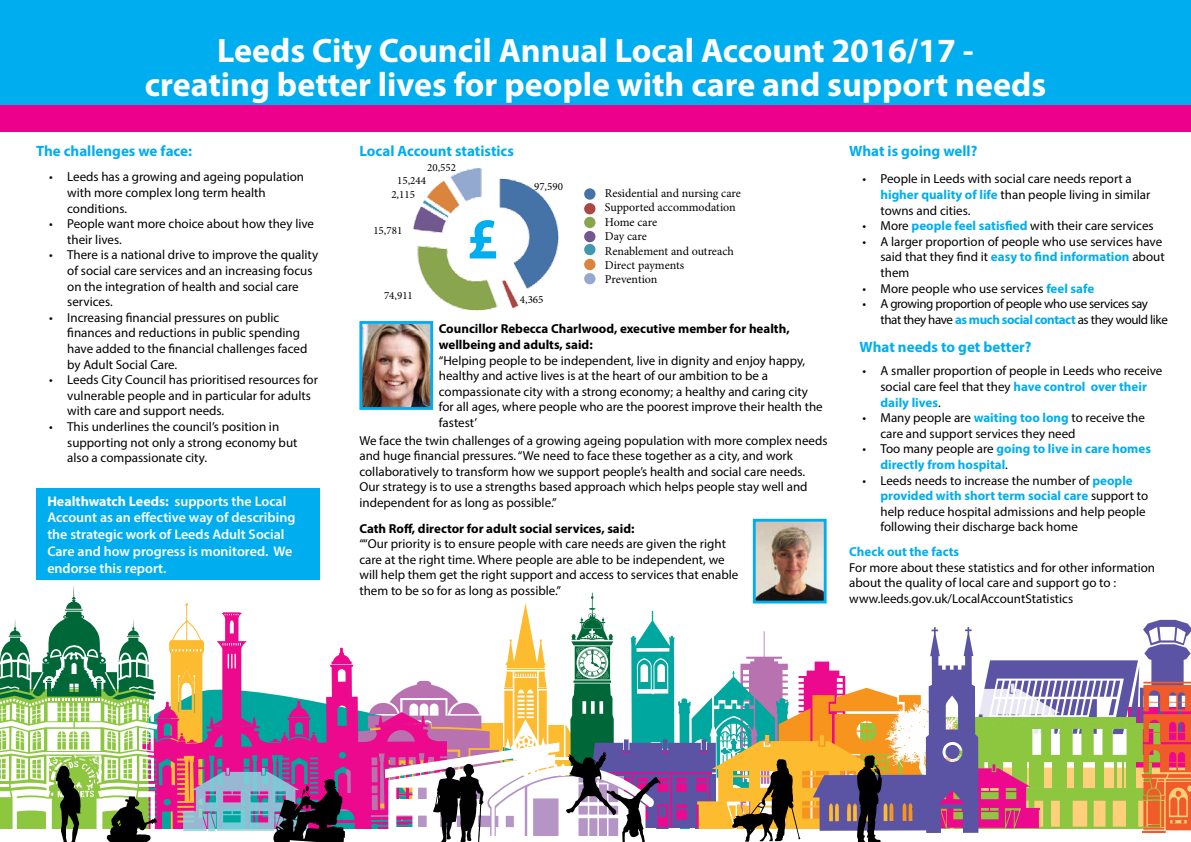
<style>
.page{position:relative;width:1191px;height:842px;background:#fff}
.page>*{position:absolute;margin:0;border:0;box-sizing:border-box;transform-origin:0 0}
.t1{font:700 58px "Myriad Pro";color:#00aeef}
.t2{font:700 34px/35px "Myriad Pro";color:#fff;text-align:center}
.t3{font:700 15px "Myriad Pro";color:#00aeef}
.t4{font:600 14px/16.8px "Myriad Pro";color:#fff}
.t5{font:13px/15.6px "Myriad Pro";color:#000}
.t6{font:700 13px/15.6px "Myriad Pro";color:#000}
.t7{font:13px/15.6px "Myriad Pro";letter-spacing:-.03em;color:#000}
.t8{font:700 13px/15.6px "Myriad Pro";color:#00aeef}
.t9{font:12px/14.4px "Minion Pro";color:#000}
.t10{font:11px "Minion Pro";color:#000}
.s1{font-weight:700}
.s2{font-weight:700;color:#00aeef}
.s3{font-weight:400;color:#000}
</style>
<div class="page">
<div style="left:0;top:18px;width:1191px;height:114px;background:#ec008c"></div>
<div style="left:0;top:0;width:1191px;height:105px;background:#00aeef"></div>
<svg style="left:0;top:586px;width:1191px;height:256px"></svg>
<div style="left:36px;top:489px;width:283px;height:91px;background:#00aeef"></div>
<img style="left:363px;top:325px;width:66px;height:81px">
<div style="left:359px;top:321px;width:74px;height:89px;border:3px solid #00aeef"></div>
<img style="left:757px;top:523px;width:65px;height:76px">
<div style="left:753px;top:519px;width:73px;height:84px;border:3px solid #00aeef"></div>
<img style="left:413px;top:168px;width:146px;height:143px">
<div style="left:584px;top:188px;width:11px;height:12px;background:#4572a7;border-radius:50%"></div>
<div style="left:584px;top:203px;width:11px;height:11px;background:#aa4643;border-radius:50%"></div>
<div style="left:584px;top:217px;width:11px;height:11px;background:#89a54e;border-radius:50%"></div>
<div style="left:584px;top:231px;width:11px;height:11px;background:#71588f;border-radius:50%"></div>
<div style="left:584px;top:244px;width:11px;height:11px;background:#4198af;border-radius:50%"></div>
<div style="left:584px;top:259px;width:11px;height:11px;background:#db843d;border-radius:50%"></div>
<div style="left:584px;top:273px;width:11px;height:11px;background:#93a9cf;border-radius:50%"></div>
<h2 class="t2" style="left:145px;top:31px;width:902px">Leeds City Council Annual Local Account 2016/17 -<br>creating better lives for people with care and support needs</h2>
<p class="t3" style="left:36px;top:141px;width:158px">The challenges we face:</p>
<p class="t5" style="left:67px;top:169px;width:238px;text-indent:-18px">• Leeds has a growing and ageing population with more complex long term health conditions.</p>
<p class="t5" style="left:67px;top:216px;width:248px;text-indent:-18px">• People want more choice about how they live their lives.</p>
<p class="t5" style="left:67px;top:247px;width:252px;text-indent:-18px">• There is a national drive to improve the quality of social care services and an increasing focus on the integration of health and social care services.</p>
<p class="t5" style="left:67px;top:309px;width:242px;text-indent:-18px">• Increasing financial pressures on public finances and reductions in public spending have added to the financial challenges faced by Adult Social Care.</p>
<p class="t5" style="left:67px;top:372px;width:252px;text-indent:-18px">• Leeds City Council has prioritised resources for vulnerable people and in particular for adults with care and support needs.</p>
<p class="t5" style="left:67px;top:419px;width:232px;text-indent:-18px">• This underlines the council’s position in supporting not only a strong economy but also a compassionate city.</p>
<p class="t4" style="left:47px;top:492px;width:249px"><span class="s1">Healthwatch Leeds:</span> supports the Local Account as an effective way of describing the strategic work of Leeds Adult Social Care and how progress is monitored. We endorse this report.</p>
<p class="t3" style="left:359px;top:141px;width:156px">Local Account statistics</p>
<p class="t10" style="left:427px;top:161px;width:30px">20,552</p>
<p class="t10" style="left:397px;top:173px;width:30px">15,244</p>
<p class="t10" style="left:391px;top:188px;width:25px">2,115</p>
<p class="t10" style="left:373px;top:223px;width:30px">15,781</p>
<p class="t10" style="left:384px;top:288px;width:30px">74,911</p>
<h1 class="t1" style="left:467px;top:201px;width:34px">£</h1>
<p class="t10" style="left:534px;top:179px;width:30px">97,590</p>
<p class="t10" style="left:520px;top:292px;width:25px">4,365</p>
<p class="t9" style="left:605px;top:186px;width:137px">Residential and nursing care<br>Supported accommodation<br>Home care<br>Day care<br>Renablement and outreach<br>Direct payments<br>Prevention</p>
<p class="t6" style="left:439px;top:321px;width:352px">Councillor Rebecca Charlwood, executive member for health, wellbeing and adults, said:</p>
<p class="t5" style="left:439px;top:352px;width:385px">“Helping people to be independent, live in dignity and enjoy happy, healthy and active lives is at the heart of our ambition to be a compassionate city with a strong economy; a healthy and caring city for all ages, where people who are the poorest improve their health the fastest’</p>
<p class="t5" style="left:359px;top:432px;width:470px">We face the twin challenges of a growing ageing population with more complex needs and huge financial pressures. “We need to face these together as a city, and work collaboratively to transform how we support people’s health and social care needs.<br>Our strategy is to use a strengths based approach which helps people stay well and independent for as long as possible.”</p>
<p class="t6" style="left:359px;top:520px;width:277px">Cath Roff, director for adult social services, said:</p>
<p class="t5" style="left:359px;top:536px;width:380px">““Our priority is to ensure people with care needs are given the right care at the right time. Where people are able to be independent, we will help them get the right support and access to services that enable them to be so for as long as possible.”</p>
<p class="t3" style="left:849px;top:141px;width:130px">What is going well?</p>
<p class="t5" style="left:880px;top:171px;width:271px;text-indent:-18px">• People in Leeds with social care needs report a <span class="s2">higher quality of life</span> than people living in similar towns and cities.</p>
<p class="t5" style="left:862px;top:218px;width:293px">• More <span class="s2">people feel satisfied</span> with their care services</p>
<p class="t5" style="left:880px;top:233px;width:286px;text-indent:-18px">• A larger proportion of people who use services have said that they find it <span class="s2">easy to find information</span> about them</p>
<p class="t5" style="left:862px;top:280px;width:233px">• More people who use services <span class="s2">feel safe</span></p>
<p class="t7" style="left:880px;top:296px;width:289px;text-indent:-18px">• A growing proportion of people who use services say that they have <span class="s2">as much social contact</span> as they would like</p>
<p class="t3" style="left:859px;top:337px;width:173px">What needs to get better?</p>
<p class="t5" style="left:880px;top:363px;width:283px;text-indent:-18px">• A smaller proportion of people in Leeds who receive social care feel that they <span class="s2">have control over their daily lives</span>.</p>
<p class="t5" style="left:880px;top:410px;width:266px;text-indent:-18px">• Many people are <span class="s2">waiting too long</span> to receive the care and support services they need</p>
<p class="t8" style="left:880px;top:441px;width:272px;text-indent:-18px"><span class="s3">• Too many people are</span> going to live in care homes directly from hospital<span class="s3">.</span></p>
<p class="t5" style="left:880px;top:472px;width:269px;text-indent:-18px">• Leeds needs to increase the number of <span class="s2">people provided with short term social care</span> support to help reduce hospital admissions and help people following their discharge back home</p>
<p class="t8" style="left:849px;top:543px;width:111px">Check out the facts</p>
<p class="t5" style="left:849px;top:559px;width:307px">For more about these statistics and for other information about the quality of local care and support go to : www.leeds.gov.uk/LocalAccountStatistics</p>
</div>
